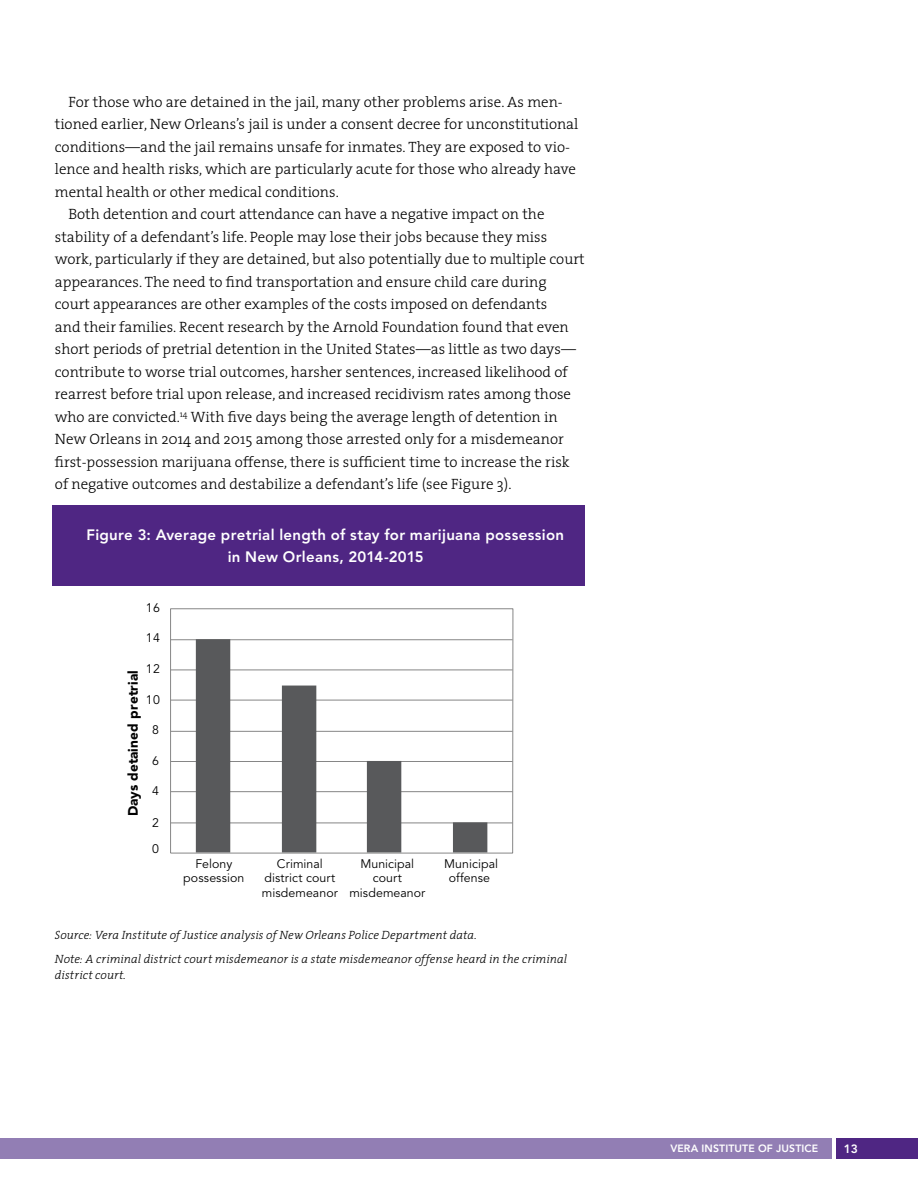
<style>
.page{position:relative;width:918px;height:1188px;background:#fff}
.page>*{position:absolute;margin:0;border:0;box-sizing:border-box;transform-origin:0 0}
.t1{font:300 15px "The Serif";color:#000}
.t2{font:800 15px/22.5px "Avenir LT Std";letter-spacing:.02em;color:#fff;text-align:center}
.t3{font:900 13.65px "Avenir";letter-spacing:.01em;color:#010101}
.t4{font:12.3px/14.9px "Avenir";letter-spacing:.005em;color:#010101;text-align:center}
.t5{font:italic 300 12px/23.2px "The Serif";letter-spacing:.005em;color:#000}
.t6{font:800 12px "Avenir LT Std";color:#fff}
.t7{font:800 10.5px "Avenir LT Std";letter-spacing:.01em;color:#fff}
</style>
<div class="page">
<div style="left:0;top:1138px;width:832px;height:20px;background:#927eb4"></div>
<div style="left:836px;top:1138px;width:82px;height:20px;background:#4f2683"></div>
<hr style="left:171px;top:639px;width:342px;height:1px;background:#868686">
<hr style="left:171px;top:670px;width:342px;height:1px;background:#868686">
<hr style="left:171px;top:700px;width:342px;height:1px;background:#868686">
<hr style="left:171px;top:731px;width:342px;height:1px;background:#868686">
<hr style="left:171px;top:761px;width:342px;height:1px;background:#868686">
<hr style="left:171px;top:791px;width:342px;height:1px;background:#868686">
<hr style="left:171px;top:823px;width:342px;height:1px;background:#868686">
<svg style="left:196px;top:639px;width:291px;height:212px"></svg>
<div style="left:170px;top:608px;width:343px;height:245px;border:1px solid #868686"></div>
<div style="left:52px;top:505px;width:533px;height:81px;background:#4f2683"></div>
<p class="t1" style="left:68px;top:92px;width:496px">For those who are detained in the jail, many other problems arise. As men-</p>
<p class="t1" style="left:55px;top:115px;width:525px">tioned earlier, New Orleans’s jail is under a consent decree for unconstitutional</p>
<p class="t1" style="left:55px;top:137px;width:517px">conditions—and the jail remains unsafe for inmates. They are exposed to vio-</p>
<p class="t1" style="left:55px;top:160px;width:523px">lence and health risks, which are particularly acute for those who already have</p>
<p class="t1" style="left:55px;top:182px;width:285px">mental health or other medical conditions.</p>
<p class="t1" style="left:68px;top:205px;width:478px">Both detention and court attendance can have a negative impact on the</p>
<p class="t1" style="left:55px;top:227px;width:494px">stability of a defendant’s life. People may lose their jobs because they miss</p>
<p class="t1" style="left:55px;top:250px;width:531px">work, particularly if they are detained, but also potentially due to multiple court</p>
<p class="t1" style="left:55px;top:272px;width:493px">appearances. The need to find transportation and ensure child care during</p>
<p class="t1" style="left:55px;top:295px;width:494px">court appearances are other examples of the costs imposed on defendants</p>
<p class="t1" style="left:55px;top:317px;width:515px">and their families. Recent research by the Arnold Foundation found that even</p>
<p class="t1" style="left:55px;top:340px;width:523px">short periods of pretrial detention in the United States—as little as two days—</p>
<p class="t1" style="left:55px;top:362px;width:514px">contribute to worse trial outcomes, harsher sentences, increased likelihood of</p>
<p class="t1" style="left:55px;top:385px;width:518px">rearrest before trial upon release, and increased recidivism rates among those</p>
<p class="t1" style="left:55px;top:407px;width:504px">who are convicted.<sup>14</sup> With five days being the average length of detention in</p>
<p class="t1" style="left:55px;top:430px;width:511px">New Orleans in 2014 and 2015 among those arrested only for a misdemeanor</p>
<p class="t1" style="left:55px;top:452px;width:516px">first-possession marijuana offense, there is sufficient time to increase the risk</p>
<p class="t1" style="left:55px;top:475px;width:458px">of negative outcomes and destabilize a defendant’s life (see Figure 3).</p>
<p class="t2" style="left:87px;top:523px;width:479px">Figure 3: Average pretrial length of stay for marijuana possession in New Orleans, 2014-2015</p>
<p class="t4" style="left:146px;top:601px;width:16px">16</p>
<p class="t4" style="left:146px;top:630px;width:16px">14</p>
<p class="t4" style="left:146px;top:662px;width:16px">12</p>
<p class="t3" style="left:125px;top:816px;width:147px;rotate:-90deg">Days detained pretrial</p>
<p class="t4" style="left:146px;top:692px;width:16px">10</p>
<p class="t4" style="left:152px;top:723px;width:8px">8</p>
<p class="t4" style="left:152px;top:753px;width:8px">6</p>
<p class="t4" style="left:152px;top:784px;width:8px">4</p>
<p class="t4" style="left:152px;top:815px;width:8px">2</p>
<p class="t4" style="left:152px;top:842px;width:8px">0</p>
<p class="t4" style="left:183px;top:856px;width:63px">Felony possession</p>
<p class="t4" style="left:262px;top:856px;width:78px">Criminal district court misdemeanor</p>
<p class="t4" style="left:349px;top:856px;width:78px">Municipal court misdemeanor</p>
<p class="t4" style="left:444px;top:856px;width:55px">Municipal offense</p>
<p class="t5" style="left:55px;top:924px;width:514px">Source: Vera Institute of Justice analysis of New Orleans Police Department data.<br>Note: A criminal district court misdemeanor is a state misdemeanor offense heard in the criminal</p>
<p class="t5" style="left:55px;top:964px;width:73px">district court.</p>
<p class="t7" style="left:670px;top:1142px;width:149px">VERA INSTITUTE OF JUSTICE</p>
<p class="t6" style="left:844px;top:1141px;width:16px">13</p>
</div>
